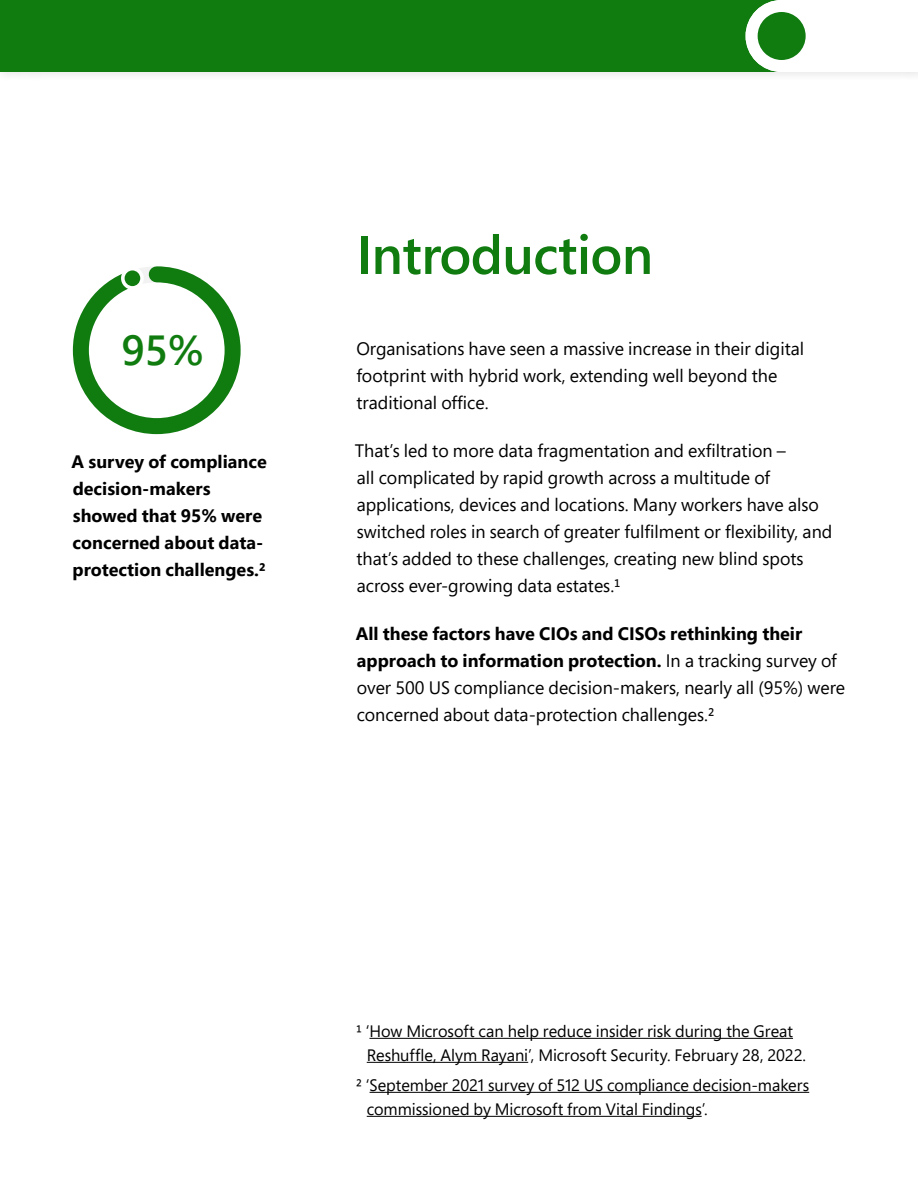
<style>
.page{position:relative;width:918px;height:1188px;background:#fff}
.page>*{position:absolute;margin:0;border:0;box-sizing:border-box;transform-origin:0 0}
._36_46{font:600 54px "Segoe Pro";letter-spacing:-.015em;color:#107c10}
.Highlight_text_28_38{font:600 42px "Segoe Pro";color:#107c10}
.P_12_18{font:18px/27px "Segoe Pro";color:#000}
.P_12_18-2{font:700 18px/27px "Segoe Pro";color:#000}
.Sources_11_16{font:16.5px/24px "Segoe Pro";letter-spacing:-.005em;color:#000}
.s1{font-weight:700}
</style>
<div class="page">
<div style="left:0;top:0;width:918px;height:82px;background:#f8f8f8"></div>
<div style="left:0;top:0;width:918px;height:72px;background:#107c10"></div>
<svg style="left:746px;top:0;width:172px;height:72px"></svg>
<svg style="left:72px;top:266px;width:169px;height:169px"></svg>
<hr style="left:369px;top:1038px;width:424px;height:1px;background:#000">
<hr style="left:367px;top:1062px;width:161px;height:1px;background:#000">
<hr style="left:370px;top:1092px;width:439px;height:1px;background:#000">
<hr style="left:367px;top:1116px;width:335px;height:1px;background:#000">
<p class="Highlight_text_28_38" style="left:121px;top:321px;width:84px">95%</p>
<p class="P_12_18-2" style="left:72px;top:448px;width:197px">A survey of compliance decision-makers showed that 95% were concerned about data&shy;protection challenges.²</p>
<p class="_36_46" style="left:356px;top:218px;width:298px">Introduction</p>
<p class="P_12_18" style="left:356px;top:335px;width:449px">Organisations have seen a massive increase in their digital footprint with hybrid work, extending well beyond the traditional office.</p>
<p class="P_12_18" style="left:355px;top:437px;width:479px">That’s led to more data fragmentation and exfiltration –<br>all complicated by rapid growth across a multitude of applications, devices and locations. Many workers have also switched roles in search of greater fulfilment or flexibility, and that’s added to these challenges, creating new blind spots across ever-growing data estates.¹</p>
<p class="P_12_18" style="left:356px;top:620px;width:491px"><span class="s1">All these factors have CIOs and CISOs rethinking their approach to information protection.</span> In a tracking survey of over 500 US compliance decision-makers, nearly all (95%) were concerned about data-protection challenges.²</p>
<p class="Sources_11_16" style="left:367px;top:1019px;width:441px;text-indent:-10px">¹ ‘How Microsoft can help reduce insider risk during the Great<br>Reshuffle, Alym Rayani’, Microsoft Security. February 28, 2022.</p>
<p class="Sources_11_16" style="left:367px;top:1073px;width:444px;text-indent:-10px">² ‘September 2021 survey of 512 US compliance decision-makers commissioned by Microsoft from Vital Findings’.</p>
</div>
